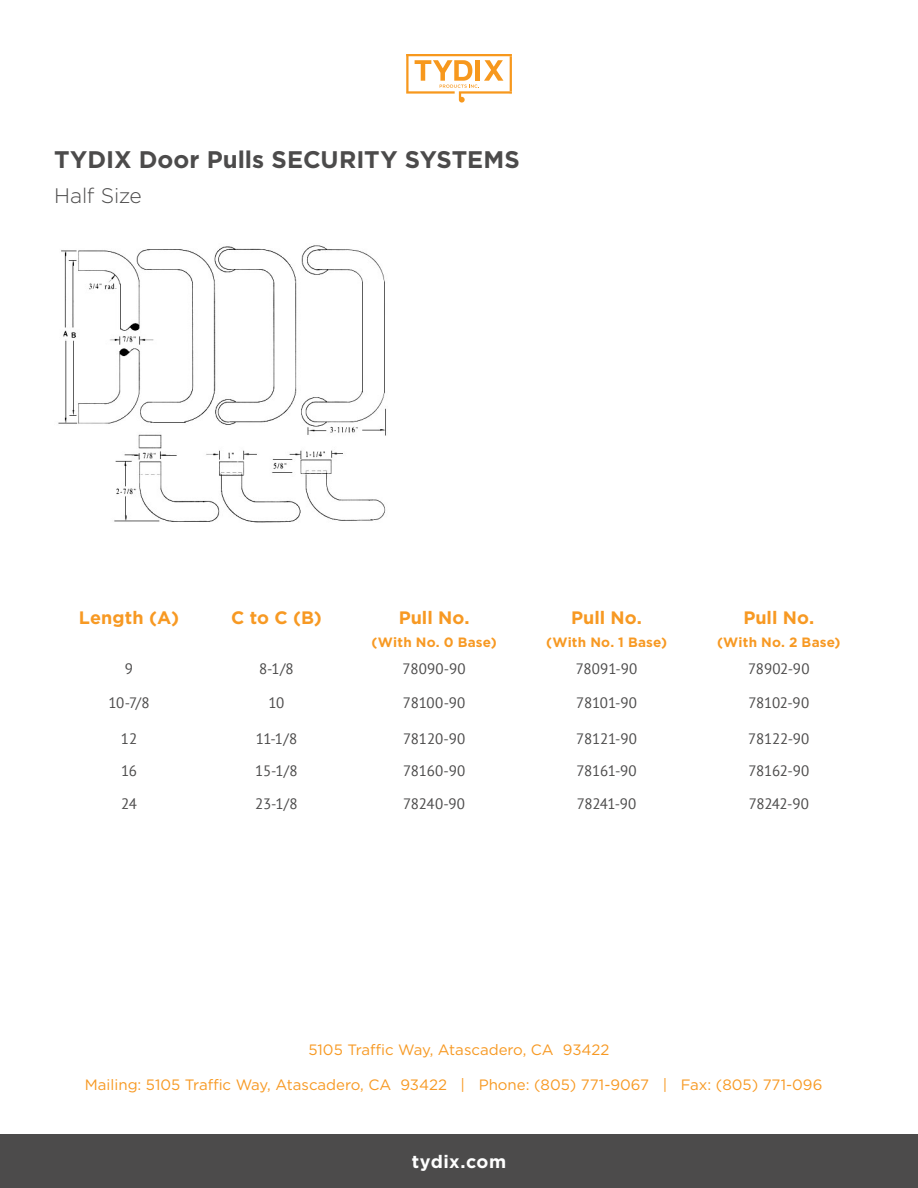
<style>
.page{position:relative;width:918px;height:1188px;background:#fff}
.page>*{position:absolute;margin:0;border:0;box-sizing:border-box;transform-origin:0 0}
.t1{font:700 24px "Gotham";color:#4c4b4b}
.t2{font:300 21px "Gotham";letter-spacing:-.01em;color:#4c4b4b}
.t3{font:700 18px "Gotham";letter-spacing:.005em;color:#f79923}
.t4{font:700 18px "Gotham";letter-spacing:.025em;color:#fff}
.graph_paragraph{font:15px "PT Sans";letter-spacing:-.01em;color:#4c4b4b}
.t5{font:15px "Gotham";color:#f79923}
.t6{font:700 13.5px "Gotham";letter-spacing:.015em;color:#f79923}
.s1{color:#fff}
</style>
<div class="page">
<svg style="left:406px;top:54px;width:106px;height:49px"></svg>
<div style="left:0;top:1134px;width:918px;height:54px;background:#4c4b4b"></div>
<img style="left:58px;top:245px;width:328px;height:278px">
<h1 class="t1" style="left:54px;top:143px;width:468px">TYDIX Door Pulls SECURITY SYSTEMS</h1>
<h3 class="t2" style="left:54px;top:182px;width:89px">Half Size</h3>
<h2 class="t3" style="left:79px;top:606px;width:102px">Length (A)</h2>
<h2 class="t3" style="left:231px;top:606px;width:92px">C to C (B)</h2>
<h2 class="t3" style="left:399px;top:606px;width:72px">Pull No.</h2>
<h2 class="t6" style="left:372px;top:633px;width:127px">(With No. 0 Base)</h2>
<h2 class="t3" style="left:571px;top:606px;width:72px">Pull No.</h2>
<h2 class="t6" style="left:546px;top:633px;width:122px">(With No. 1 Base)</h2>
<h2 class="t3" style="left:743px;top:606px;width:72px">Pull No.</h2>
<h2 class="t6" style="left:717px;top:633px;width:125px">(With No. 2 Base)</h2>
<p class="graph_paragraph" style="left:125px;top:659px;width:10px">9</p>
<p class="graph_paragraph" style="left:259px;top:659px;width:36px">8-1/8</p>
<p class="graph_paragraph" style="left:403px;top:659px;width:65px">78090-90</p>
<p class="graph_paragraph" style="left:576px;top:659px;width:63px">78091-90</p>
<p class="graph_paragraph" style="left:748px;top:659px;width:63px">78902-90</p>
<p class="graph_paragraph" style="left:108px;top:693px;width:43px">10-7/8</p>
<p class="graph_paragraph" style="left:268px;top:693px;width:18px">10</p>
<p class="graph_paragraph" style="left:403px;top:693px;width:64px">78100-90</p>
<p class="graph_paragraph" style="left:576px;top:693px;width:62px">78101-90</p>
<p class="graph_paragraph" style="left:748px;top:693px;width:62px">78102-90</p>
<p class="graph_paragraph" style="left:121px;top:729px;width:18px">12</p>
<p class="graph_paragraph" style="left:256px;top:729px;width:43px">11-1/8</p>
<p class="graph_paragraph" style="left:403px;top:729px;width:64px">78120-90</p>
<p class="graph_paragraph" style="left:576px;top:729px;width:62px">78121-90</p>
<p class="graph_paragraph" style="left:748px;top:729px;width:63px">78122-90</p>
<p class="graph_paragraph" style="left:121px;top:761px;width:18px">16</p>
<p class="graph_paragraph" style="left:255px;top:761px;width:44px">15-1/8</p>
<p class="graph_paragraph" style="left:403px;top:761px;width:64px">78160-90</p>
<p class="graph_paragraph" style="left:576px;top:761px;width:62px">78161-90</p>
<p class="graph_paragraph" style="left:748px;top:761px;width:62px">78162-90</p>
<p class="graph_paragraph" style="left:121px;top:794px;width:17px">24</p>
<p class="graph_paragraph" style="left:255px;top:794px;width:44px">23-1/8</p>
<p class="graph_paragraph" style="left:403px;top:794px;width:63px">78240-90</p>
<p class="graph_paragraph" style="left:577px;top:794px;width:61px">78241-90</p>
<p class="graph_paragraph" style="left:749px;top:794px;width:62px">78242-90</p>
<p class="t5" style="left:308px;top:1040px;width:303px">5105 Traffic Way, Atascadero, CA 93422</p>
<p class="t5" style="left:85px;top:1075px;width:750px">Mailing: 5105 Traffic Way, Atascadero, CA 93422 | Phone: (805) 771-9067 | Fax: (805) 771-096<span class="s1">0</span></p>
<p class="t4" style="left:412px;top:1150px;width:96px">tydix.com</p>
</div>
